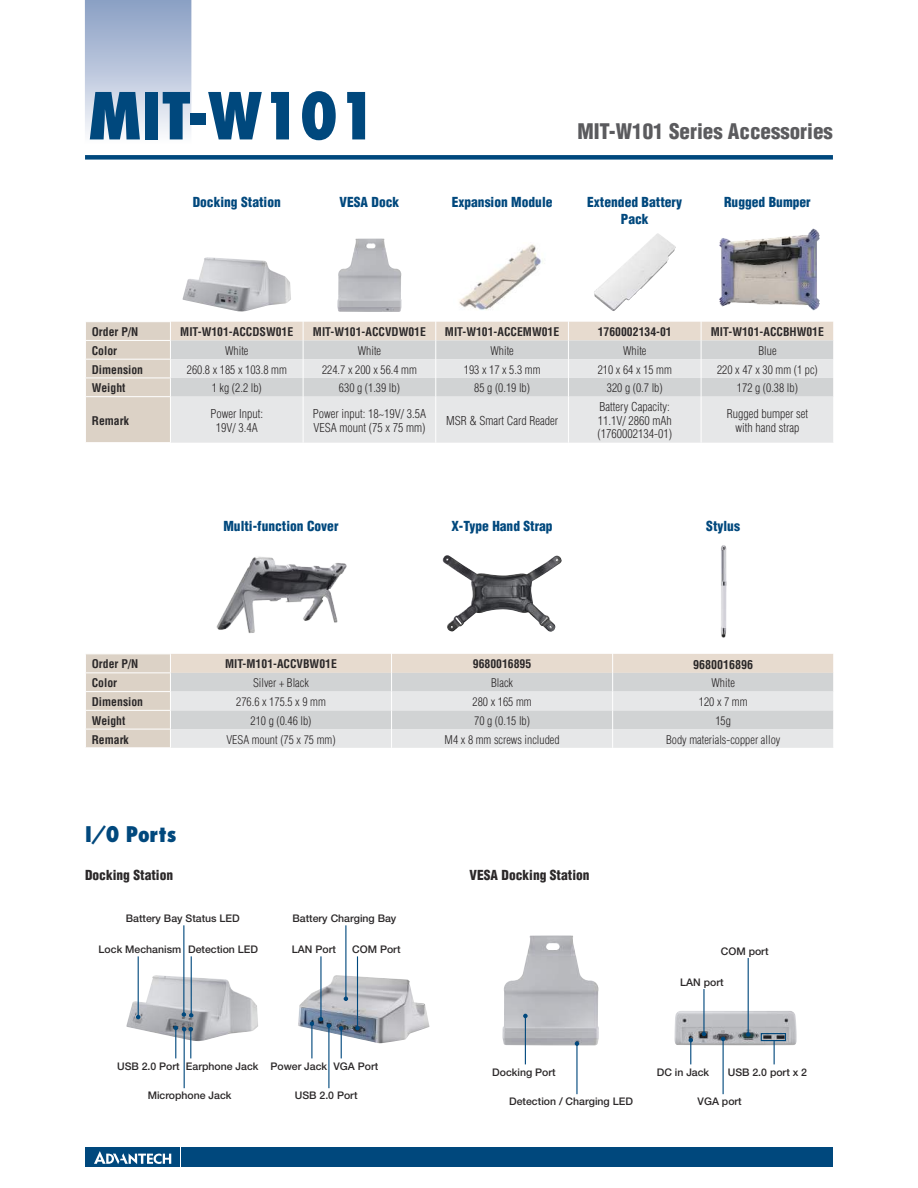
<style>
.page{position:relative;width:918px;height:1188px;background:#fff}
.page>*{position:absolute;margin:0;border:0;box-sizing:border-box;transform-origin:0 0}
.t1{font:800 condensed 63px "Futura";color:#00487d}
.t2{font:900 condensed 21px "Helvetica";color:#5b5b5e}
.t3{font:800 condensed 21px "Futura";color:#00487d}
.t4{font:900 condensed 13.5px/16.5px "Helvetica";color:#00487d;text-align:center}
.t5{font:900 condensed 13.5px "Helvetica";color:#2b2829}
.t6{font:300 condensed 12px/13.5px "Helvetica";color:#2b2829;text-align:center}
.t7{font:700 condensed 12px "Helvetica";color:#2b2829}
.t8{font:300 condensed 11.7px "Helvetica";color:#2b2829}
.t9{font:700 condensed 11.7px "Helvetica";color:#2b2829}
.t10{font:500 10.5px "Helvetica Neue";color:#2b2829}
</style>
<div class="page">
<div style="left:85px;top:155px;width:748px;height:5px;background:#00487d"></div>
<div style="left:182px;top:1147px;width:651px;height:20px;background:#00487d"></div>
<div style="left:85px;top:1147px;width:95px;height:20px;background:#00487d"></div>
<svg style="left:94px;top:1151px;width:77px;height:13px"></svg>
<svg style="left:86px;top:654px;width:748px;height:94px;background:#dedcd9"></svg>
<img style="left:216px;top:556px;width:131px;height:77px">
<img style="left:443px;top:555px;width:119px;height:77px">
<img style="left:721px;top:545px;width:6px;height:93px">
<svg style="left:86px;top:322px;width:748px;height:121px;background:#dfdddb"></svg>
<img style="left:182px;top:257px;width:109px;height:55px">
<img style="left:337px;top:239px;width:65px;height:73px">
<img style="left:459px;top:244px;width:82px;height:66px">
<img style="left:594px;top:233px;width:82px;height:78px">
<img style="left:719px;top:228px;width:101px;height:83px">
<img style="left:126px;top:975px;width:132px;height:66px">
<img style="left:298px;top:975px;width:132px;height:68px">
<hr style="left:138px;top:956px;width:1px;height:61px;background:#00487d">
<svg style="left:136px;top:1015px;width:4px;height:4px"></svg>
<hr style="left:191px;top:956px;width:1px;height:59px;background:#00487d">
<hr style="left:183px;top:925px;width:1px;height:90px;background:#00487d">
<svg style="left:182px;top:1012px;width:11px;height:6px"></svg>
<hr style="left:184px;top:1029px;width:1px;height:59px;background:#00487d">
<svg style="left:174px;top:1026px;width:19px;height:32px"></svg>
<hr style="left:311px;top:1024px;width:1px;height:34px;background:#00487d">
<hr style="left:320px;top:956px;width:2px;height:63px;background:#00487d">
<hr style="left:357px;top:956px;width:1px;height:72px;background:#00487d">
<svg style="left:355px;top:1026px;width:5px;height:4px"></svg>
<hr style="left:328px;top:1026px;width:1px;height:62px;background:#00487d">
<svg style="left:310px;top:1017px;width:21px;height:11px"></svg>
<hr style="left:345px;top:925px;width:1px;height:74px;background:#00487d">
<svg style="left:344px;top:997px;width:4px;height:4px"></svg>
<hr style="left:341px;top:1028px;width:1px;height:30px;background:#00487d">
<svg style="left:339px;top:1026px;width:4px;height:5px"></svg>
<img style="left:502px;top:935px;width:97px;height:110px">
<img style="left:674px;top:1011px;width:123px;height:34px">
<hr style="left:525px;top:1016px;width:1px;height:48px;background:#00487d">
<svg style="left:523px;top:1014px;width:5px;height:4px"></svg>
<hr style="left:576px;top:1044px;width:2px;height:50px;background:#00487d">
<svg style="left:575px;top:1041px;width:4px;height:5px"></svg>
<svg style="left:689px;top:1038px;width:4px;height:26px"></svg>
<hr style="left:703px;top:989px;width:2px;height:45px;background:#00487d">
<svg style="left:702px;top:1032px;width:4px;height:4px"></svg>
<hr style="left:723px;top:1039px;width:1px;height:55px;background:#00487d">
<svg style="left:721px;top:1037px;width:4px;height:4px"></svg>
<hr style="left:748px;top:958px;width:1px;height:76px;background:#00487d">
<svg style="left:746px;top:1032px;width:4px;height:5px"></svg>
<div style="left:761px;top:1033px;width:25px;height:8px;border:1px solid #00487d"></div>
<svg style="left:774px;top:1040px;width:1px;height:24px"></svg>
<h1 class="t1" style="left:89px;top:89px;width:289px">MIT-W101</h1>
<h2 class="t2" style="left:577px;top:123px;width:257px">MIT-W101 Series Accessories</h2>
<p class="t4" style="left:193px;top:195px;width:90px">Docking Station</p>
<p class="t4" style="left:340px;top:195px;width:61px">VESA Dock</p>
<p class="t4" style="left:452px;top:195px;width:102px">Expansion Module</p>
<p class="t4" style="left:587px;top:195px;width:97px">Extended Battery<br>Pack</p>
<p class="t4" style="left:724px;top:195px;width:88px">Rugged Bumper</p>
<p class="t9" style="left:92px;top:327px;width:48px">Order P/N</p>
<p class="t9" style="left:180px;top:327px;width:115px">MIT-W101-ACCDSW01E</p>
<p class="t9" style="left:313px;top:327px;width:115px">MIT-W101-ACCVDW01E</p>
<p class="t9" style="left:445px;top:327px;width:116px">MIT-W101-ACCEMW01E</p>
<p class="t9" style="left:598px;top:327px;width:76px">1760002134-01</p>
<p class="t9" style="left:711px;top:327px;width:115px">MIT-W101-ACCBHW01E</p>
<p class="t9" style="left:92px;top:346px;width:27px">Color</p>
<p class="t8" style="left:225px;top:346px;width:25px">White</p>
<p class="t8" style="left:358px;top:346px;width:25px">White</p>
<p class="t8" style="left:490px;top:346px;width:25px">White</p>
<p class="t8" style="left:623px;top:346px;width:25px">White</p>
<p class="t8" style="left:758px;top:346px;width:20px">Blue</p>
<p class="t9" style="left:92px;top:365px;width:53px">Dimension</p>
<p class="t8" style="left:187px;top:365px;width:102px">260.8 x 185 x 103.8 mm</p>
<p class="t8" style="left:322px;top:365px;width:96px">224.7 x 200 x 56.4 mm</p>
<p class="t8" style="left:464px;top:365px;width:78px">193 x 17 x 5.3 mm</p>
<p class="t8" style="left:598px;top:365px;width:76px">210 x 64 x 15 mm</p>
<p class="t8" style="left:717px;top:365px;width:102px">220 x 47 x 30 mm (1 pc)</p>
<p class="t9" style="left:92px;top:383px;width:35px">Weight</p>
<p class="t8" style="left:212px;top:383px;width:52px">1 kg (2.2 lb)</p>
<p class="t8" style="left:339px;top:383px;width:63px">630 g (1.39 lb)</p>
<p class="t8" style="left:474px;top:383px;width:57px">85 g (0.19 lb)</p>
<p class="t8" style="left:607px;top:383px;width:57px">320 g (0.7 lb)</p>
<p class="t8" style="left:737px;top:383px;width:63px">172 g (0.38 lb)</p>
<p class="t9" style="left:92px;top:416px;width:39px">Remark</p>
<p class="t6" style="left:210px;top:408px;width:54px">Power Input:<br>19V/ 3.4A</p>
<p class="t6" style="left:313px;top:408px;width:115px;text-align:left">Power input: 18~19V/ 3.5A<br>VESA mount (75 x 75 mm)</p>
<p class="t6" style="left:446px;top:415px;width:113px">MSR &amp; Smart Card Reader</p>
<p class="t6" style="left:597px;top:401px;width:76px;text-align:left">Battery Capacity:<br>11.1V/ 2860 mAh (1760002134-01)</p>
<p class="t6" style="left:727px;top:408px;width:83px">Rugged bumper set with hand strap</p>
<p class="t4" style="left:223px;top:518px;width:117px">Multi-function Cover</p>
<p class="t4" style="left:451px;top:518px;width:103px">X-Type Hand Strap</p>
<p class="t4" style="left:706px;top:518px;width:35px">Stylus</p>
<p class="t9" style="left:92px;top:659px;width:48px">Order P/N</p>
<p class="t9" style="left:225px;top:659px;width:113px">MIT-M101-ACCVBW01E</p>
<p class="t9" style="left:473px;top:659px;width:60px">9680016895</p>
<p class="t7" style="left:693px;top:659px;width:61px">9680016896</p>
<p class="t9" style="left:92px;top:678px;width:27px">Color</p>
<p class="t8" style="left:253px;top:678px;width:57px">Silver + Black</p>
<p class="t8" style="left:491px;top:678px;width:24px">Black</p>
<p class="t8" style="left:712px;top:678px;width:25px">White</p>
<p class="t9" style="left:92px;top:697px;width:53px">Dimension</p>
<p class="t8" style="left:236px;top:697px;width:91px">276.6 x 175.5 x 9 mm</p>
<p class="t8" style="left:473px;top:697px;width:61px">280 x 165 mm</p>
<p class="t8" style="left:699px;top:697px;width:50px">120 x 7 mm</p>
<p class="t9" style="left:92px;top:716px;width:35px">Weight</p>
<p class="t8" style="left:250px;top:716px;width:63px">210 g (0.46 lb)</p>
<p class="t8" style="left:474px;top:716px;width:57px">70 g (0.15 lb)</p>
<p class="t8" style="left:715px;top:716px;width:17px">15g</p>
<p class="t9" style="left:92px;top:735px;width:39px">Remark</p>
<p class="t8" style="left:226px;top:735px;width:111px">VESA mount (75 x 75 mm)</p>
<p class="t8" style="left:445px;top:735px;width:117px">M4 x 8 mm screws included</p>
<p class="t8" style="left:666px;top:735px;width:116px">Body materials-copper alloy</p>
<h2 class="t3" style="left:85px;top:825px;width:93px">I/O Ports</h2>
<p class="t5" style="left:85px;top:869px;width:90px">Docking Station</p>
<p class="t5" style="left:470px;top:869px;width:122px">VESA Docking Station</p>
<p class="t10" style="left:126px;top:915px;width:115px">Battery Bay Status LED</p>
<p class="t10" style="left:293px;top:915px;width:105px">Battery Charging Bay</p>
<p class="t10" style="left:99px;top:946px;width:84px">Lock Mechanism</p>
<p class="t10" style="left:188px;top:946px;width:72px">Detection LED</p>
<p class="t10" style="left:292px;top:946px;width:45px">LAN Port</p>
<p class="t10" style="left:352px;top:946px;width:50px">COM Port</p>
<p class="t10" style="left:721px;top:947px;width:49px">COM port</p>
<p class="t10" style="left:680px;top:978px;width:45px">LAN port</p>
<p class="t10" style="left:117px;top:1062px;width:263px">USB 2.0 Port Earphone Jack Power Jack VGA Port</p>
<p class="t10" style="left:148px;top:1092px;width:85px">Microphone Jack</p>
<p class="t10" style="left:295px;top:1092px;width:64px">USB 2.0 Port</p>
<p class="t10" style="left:492px;top:1068px;width:65px">Docking Port</p>
<p class="t10" style="left:657px;top:1068px;width:54px">DC in Jack</p>
<p class="t10" style="left:728px;top:1068px;width:81px">USB 2.0 port x 2</p>
<p class="t10" style="left:509px;top:1098px;width:125px">Detection / Charging LED</p>
<p class="t10" style="left:698px;top:1098px;width:46px">VGA port</p>
</div>
